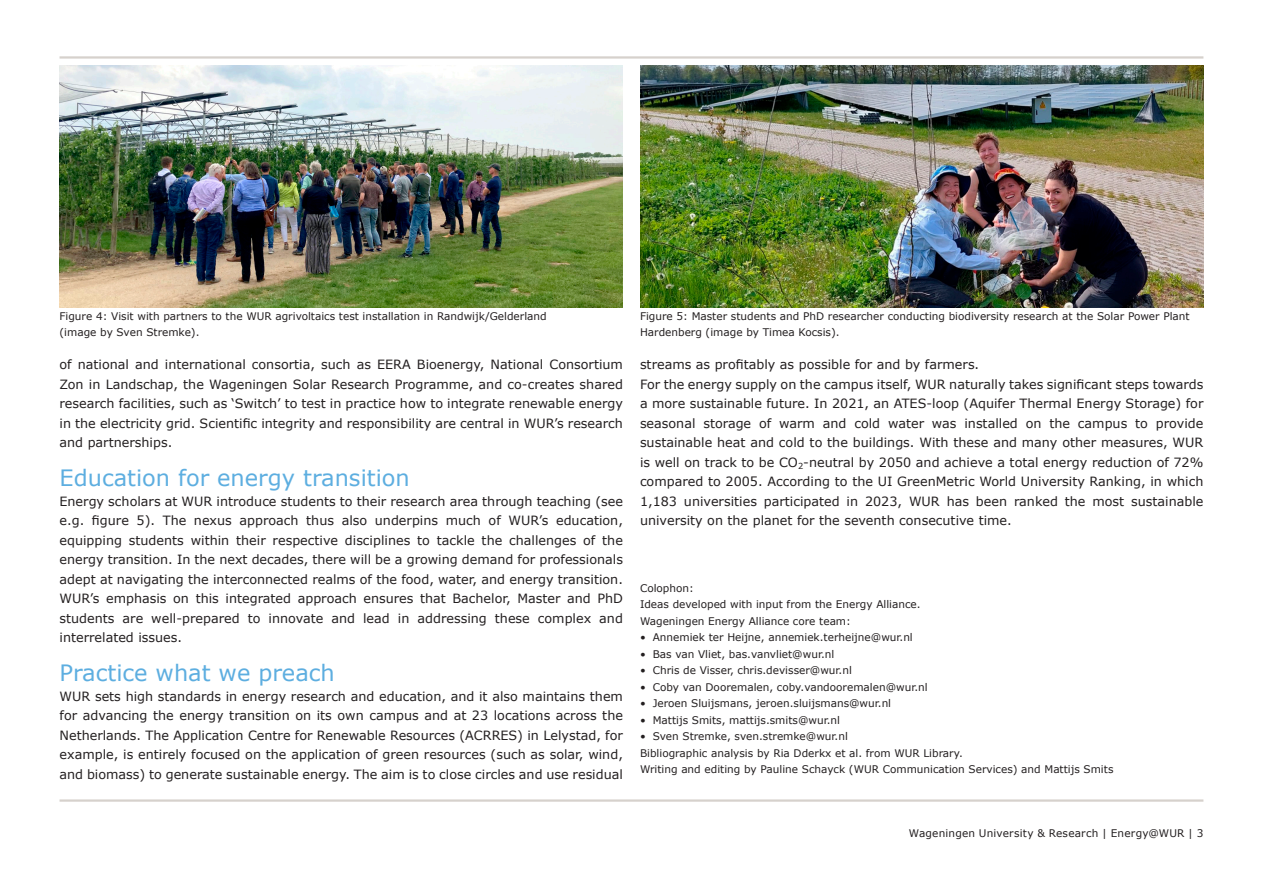
<style>
.page{position:relative;width:1263px;height:893px;background:#fff}
.page>*{position:absolute;margin:0;border:0;box-sizing:border-box;transform-origin:0 0}
.t1{font:22.5px "Verdana";color:#5daee0}
.t2{font:12.75px/19.5px "Verdana";color:#231f20;text-align:justify}
.t3{font:10.5px/16.5px "Verdana";color:#231f20}
</style>
<div class="page">
<hr style="left:60px;top:56px;width:1143px;height:3px;background:#d6d1cc">
<hr style="left:60px;top:799px;width:1143px;height:3px;background:#d6d1cc">
<img style="left:640px;top:66px;width:563px;height:242px">
<img style="left:60px;top:66px;width:563px;height:242px">
<p class="t3" style="left:60px;top:308px;width:489px">Figure 4: Visit with partners to the WUR agrivoltaics test installation in Randwijk/Gelderland (image by Sven Stremke).</p>
<p class="t2" style="left:60px;top:355px;width:565px">of national and international consortia, such as EERA Bioenergy, National Consortium Zon in Landschap, the Wageningen Solar Research Programme, and co-creates shared research facilities, such as ‘Switch’ to test in practice how to integrate renewable energy in the electricity grid. Scientific integrity and responsibility are central in WUR’s research and partnerships.</p>
<h1 class="t1" style="left:60px;top:462px;width:352px">Education for energy transition</h1>
<p class="t2" style="left:60px;top:491px;width:565px">Energy scholars at WUR introduce students to their research area through teaching (see e.g. figure 5). The nexus approach thus also underpins much of WUR’s education, equipping students within their respective disciplines to tackle the challenges of the energy transition. In the next decades, there will be a growing demand for professionals adept at navigating the interconnected realms of the food, water, and energy transition.<br>WUR’s emphasis on this integrated approach ensures that Bachelor, Master and PhD students are well-prepared to innovate and lead in addressing these complex and interrelated issues.</p>
<h1 class="t1" style="left:60px;top:657px;width:277px">Practice what we preach</h1>
<p class="t2" style="left:60px;top:686px;width:565px">WUR sets high standards in energy research and education, and it also maintains them for advancing the energy transition on its own campus and at 23 locations across the Netherlands. The Application Centre for Renewable Resources (ACRRES) in Lelystad, for example, is entirely focused on the application of green resources (such as solar, wind, and biomass) to generate sustainable energy. The aim is to close circles and use residual</p>
<p class="t3" style="left:640px;top:308px;width:551px">Figure 5: Master students and PhD researcher conducting biodiversity research at the Solar Power Plant<br>Hardenberg (image by Timea Kocsis).</p>
<p class="t2" style="left:640px;top:354px;width:565px;text-align:left">streams as profitably as possible for and by farmers.<br>For the energy supply on the campus itself, WUR naturally takes significant steps towards a more sustainable future. In 2021, an ATES-loop (Aquifer Thermal Energy Storage) for seasonal storage of warm and cold water was installed on the campus to provide sustainable heat and cold to the buildings. With these and many other measures, WUR is well on track to be CO<sub>2</sub>-neutral by 2050 and achieve a total energy reduction of 72% compared to 2005. According to the UI GreenMetric World University Ranking, in which 1,183 universities participated in 2023, WUR has been ranked the most sustainable university on the planet for the seventh consecutive time.</p>
<p class="t3" style="left:640px;top:580px;width:282px">Colophon:<br>Ideas developed with input from the Energy Alliance.<br>Wageningen Energy Alliance core team:</p>
<p class="t3" style="left:640px;top:629px;width:274px">• Annemiek ter Heijne, annemiek.terheijne@wur.nl</p>
<p class="t3" style="left:640px;top:646px;width:196px">• Bas van Vliet, bas.vanvliet@wur.nl</p>
<p class="t3" style="left:640px;top:662px;width:213px">• Chris de Visser, chris.devisser@wur.nl</p>
<p class="t3" style="left:640px;top:679px;width:289px">• Coby van Dooremalen, coby.vandooremalen@wur.nl</p>
<p class="t3" style="left:640px;top:695px;width:253px">• Jeroen Sluijsmans, jeroen.sluijsmans@wur.nl</p>
<p class="t3" style="left:640px;top:712px;width:202px">• Mattijs Smits, mattijs.smits@wur.nl</p>
<p class="t3" style="left:640px;top:728px;width:475px">• Sven Stremke, sven.stremke@wur.nl<br>Bibliographic analysis by Ria Dderkx et al. from WUR Library.<br>Writing and editing by Pauline Schayck (WUR Communication Services) and Mattijs Smits</p>
<p class="t3" style="left:909px;top:825px;width:296px">Wageningen University &amp; Research | Energy@WUR | 3</p>
</div>
